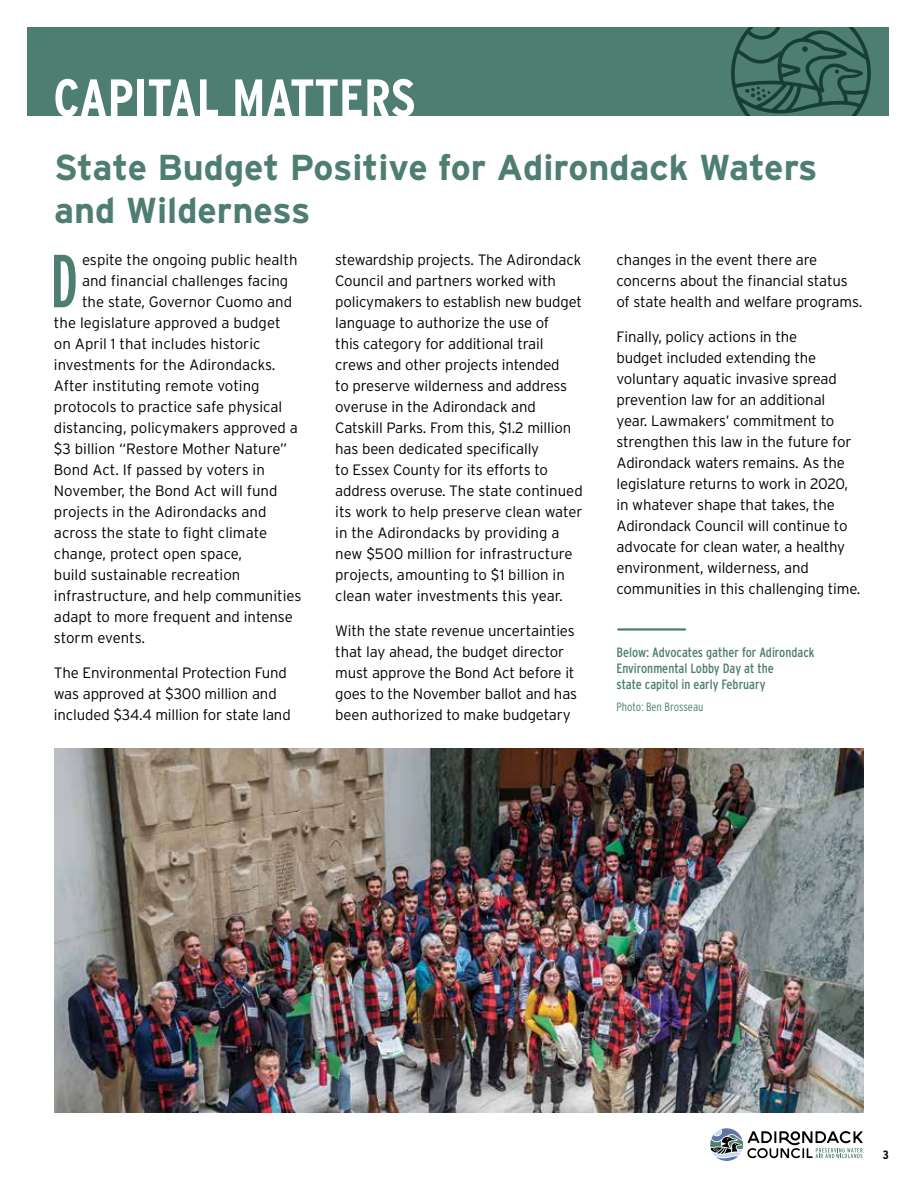
<style>
.page{position:relative;width:918px;height:1188px;background:#fff}
.page>*{position:absolute;margin:0;border:0;box-sizing:border-box;transform-origin:0 0}
.t1{font:75px "Interstate Compressed";color:#4e7e71}
.t2{font:700 52.5px "Interstate Condensed";color:#fff}
.t3{font:700 36px/43.2px "Interstate";color:#4e7e71}
.t4{font:300 15px/21px "Interstate";letter-spacing:-.01em;color:#000}
.t5{font:13.5px/16.2px "Interstate Condensed";color:#4e7e71}
.t6{font:300 12px "Interstate Condensed";letter-spacing:-.005em;color:#4e7e71}
.t7{font:700 12px "Interstate Condensed";color:#000}
</style>
<div class="page">
<svg style="left:710px;top:1128px;width:154px;height:33px"></svg>
<div style="left:27px;top:27px;width:862px;height:89px;background:#4e7e71"></div>
<svg style="left:731px;top:27px;width:140px;height:89px"></svg>
<img style="left:54px;top:748px;width:810px;height:365px">
<hr style="left:618px;top:628px;width:67px;height:3px;background:#4e7e71">
<h2 class="t2" style="left:53px;top:68px;width:364px">CAPITAL MATTERS</h2>
<h3 class="t3" style="left:54px;top:146px;width:765px">State Budget Positive for Adirondack Waters and Wilderness</h3>
<h1 class="t1" style="left:50px;top:239px;width:30px">D</h1>
<p class="t4" style="left:82px;top:249px;width:217px">espite the ongoing public health</p>
<p class="t4" style="left:616px;top:249px;width:247px">changes in the event there are concerns about the financial status of state health and welfare programs.</p>
<p class="t4" style="left:616px;top:326px;width:246px">Finally, policy actions in the<br>budget included extending the voluntary aquatic invasive spread prevention law for an additional<br>year. Lawmakers’ commitment to strengthen this law in the future for Adirondack waters remains. As the legislature returns to work in 2020, in whatever shape that takes, the Adirondack Council will continue to advocate for clean water, a healthy environment, wilderness, and communities in this challenging time.</p>
<p class="t4" style="left:335px;top:249px;width:249px">stewardship projects. The Adirondack Council and partners worked with policymakers to establish new budget language to authorize the use of<br>this category for additional trail crews and other projects intended<br>to preserve wilderness and address overuse in the Adirondack and Catskill Parks. From this, $1.2 million has been dedicated specifically<br>to Essex County for its efforts to address overuse. The state continued its work to help preserve clean water in the Adirondacks by providing a new $500 million for infrastructure projects, amounting to $1 billion in clean water investments this year.</p>
<p class="t4" style="left:335px;top:620px;width:244px">With the state revenue uncertainties that lay ahead, the budget director must approve the Bond Act before it goes to the November ballot and has been authorized to make budgetary</p>
<p class="t4" style="left:82px;top:270px;width:208px">and financial challenges facing</p>
<p class="t4" style="left:82px;top:291px;width:212px">the state, Governor Cuomo and</p>
<p class="t4" style="left:54px;top:312px;width:228px">the legislature approved a budget</p>
<p class="t4" style="left:54px;top:333px;width:208px">on April 1 that includes historic</p>
<p class="t4" style="left:54px;top:354px;width:223px">investments for the Adirondacks.</p>
<p class="t4" style="left:54px;top:375px;width:207px">After instituting remote voting</p>
<p class="t4" style="left:54px;top:396px;width:230px">protocols to practice safe physical</p>
<p class="t4" style="left:54px;top:417px;width:245px">distancing, policymakers approved a</p>
<p class="t4" style="left:54px;top:438px;width:235px">$3 billion “Restore Mother Nature”</p>
<p class="t4" style="left:54px;top:459px;width:212px">Bond Act. If passed by voters in</p>
<p class="t4" style="left:54px;top:480px;width:225px">November, the Bond Act will fund</p>
<p class="t4" style="left:54px;top:501px;width:214px">projects in the Adirondacks and</p>
<p class="t4" style="left:54px;top:522px;width:215px">across the state to fight climate</p>
<p class="t4" style="left:54px;top:543px;width:190px">change, protect open space,</p>
<p class="t4" style="left:54px;top:564px;width:188px">build sustainable recreation</p>
<p class="t4" style="left:54px;top:585px;width:249px">infrastructure, and help communities</p>
<p class="t4" style="left:54px;top:606px;width:240px">adapt to more frequent and intense</p>
<p class="t4" style="left:54px;top:627px;width:93px">storm events.</p>
<p class="t4" style="left:54px;top:662px;width:238px">The Environmental Protection Fund was approved at $300 million and included $34.4 million for state land</p>
<p class="t5" style="left:616px;top:644px;width:200px">Below: Advocates gather for Adirondack<br>Environmental Lobby Day at the<br>state capitol in early February</p>
<p class="t6" style="left:616px;top:700px;width:89px">Photo: Ben Brosseau</p>
<p class="t7" style="left:883px;top:1148px;width:8px">3</p>
</div>
